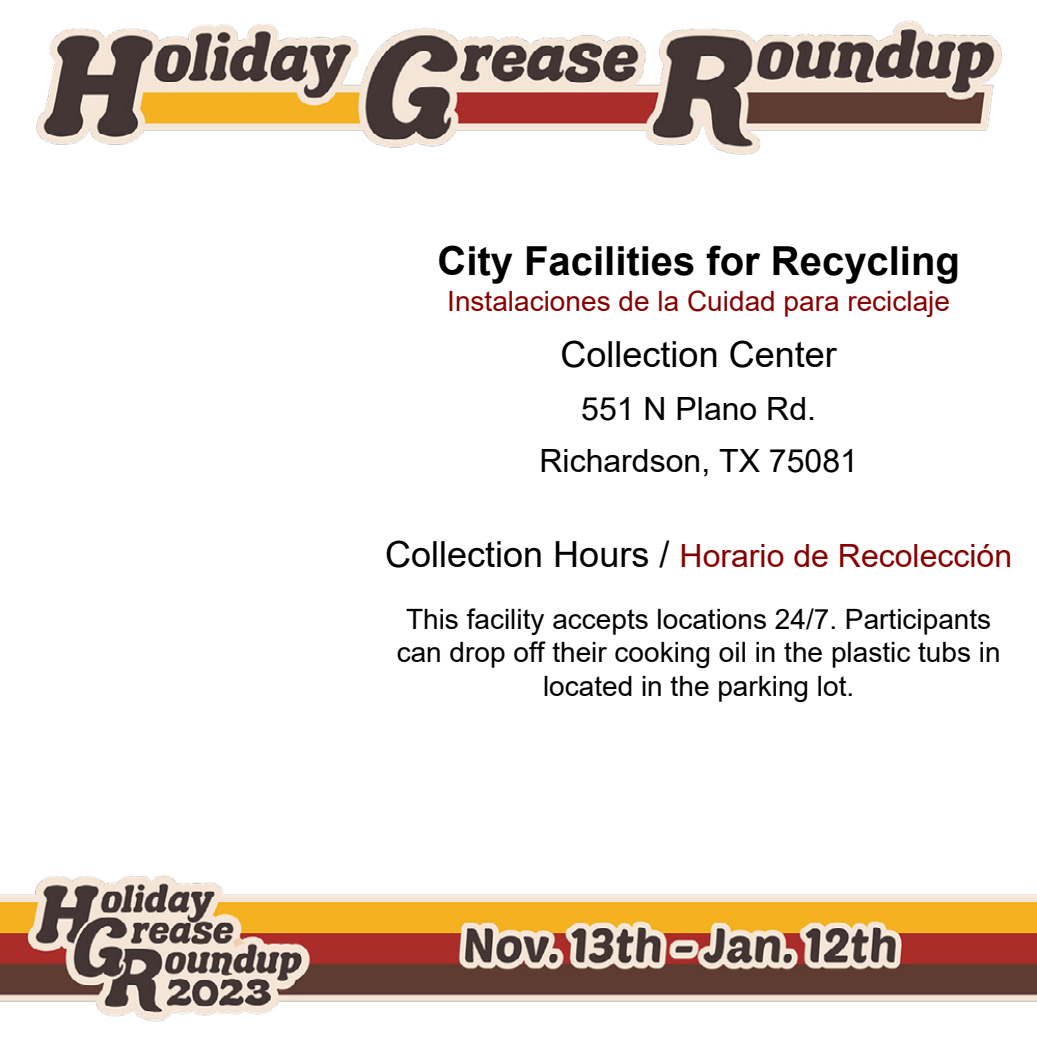
<style>
.page{position:relative;width:1037px;height:1037px;background:#fff}
.page>*{position:absolute;margin:0;border:0;box-sizing:border-box;transform-origin:0 0}
.t1{font:700 40px "Arial";color:#000}
.t2{font:36px "Arial";color:#000}
.t3{font:32px "Arial";color:#870000}
.t4{font:32px/52px "Arial";color:#000;text-align:center}
.t5{font:28px/33.6px "Arial";color:#000;text-align:center}
.t6{font:28px "Arial";color:#800}
.s1{color:#870000}
.s2{font-style:inherit}
.s3{font-size:36px;color:#000}
</style>
<div class="page">
<img style="left:0;top:20px;width:1037px;height:1002px">
<h1 class="t1" style="left:437px;top:232px;width:524px">City Facilities for Recycling</h1>
<p class="t6" style="left:447px;top:282px;width:504px">Instal<span class="s1">aciones</span> de la Cuidad para reciclaje</p>
<p class="t2" style="left:561px;top:330px;width:278px">Collection Center</p>
<p class="t4" style="left:539px;top:383px;width:320px">551 N Plano Rd.<br>Richardson<span class="s2">, TX 75</span>081</p>
<p class="t3" style="left:385px;top:534px;width:628px"><span class="s3">Collection Hours /</span> Horario de Recolección</p>
<p class="t5" style="left:397px;top:602px;width:605px">This facility accepts locations 24/7. Participants can drop off their cooking oil in the plastic tubs in located in the parking lot.</p>
</div>
